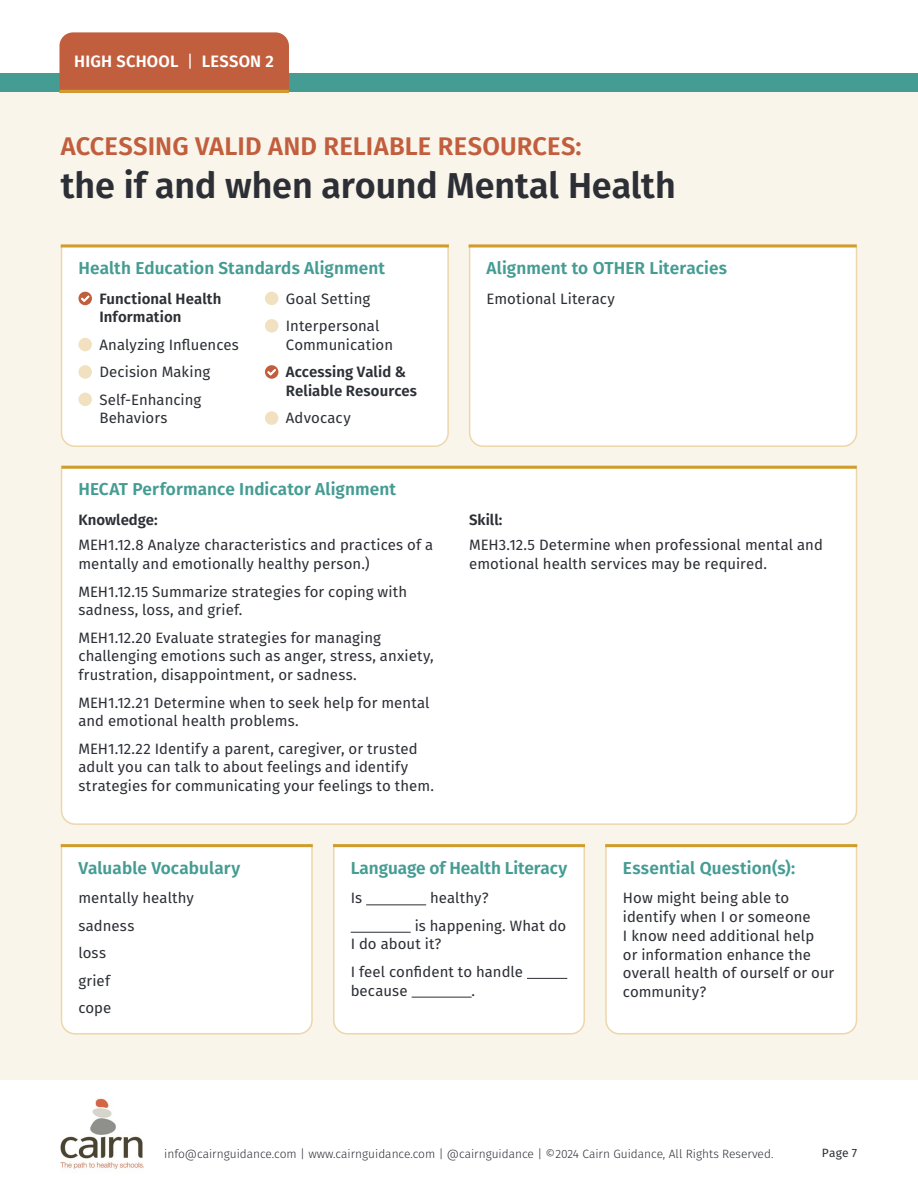
<style>
.page{position:relative;width:918px;height:1188px;background:#fff}
.page>*{position:absolute;margin:0;border:0;box-sizing:border-box;transform-origin:0 0}
.t1{font:600 36px "Fira Sans";letter-spacing:-.005em;color:#2c2f35}
.t2{font:600 25.5px "Fira Sans";letter-spacing:.005em;color:#c15e3e}
.t3{font:600 17.25px "Fira Sans";letter-spacing:.005em;color:#459c93}
.t4{font:600 16.5px "Fira Sans";letter-spacing:.01em;color:#fff}
.t5{font:15px/18.8px "Fira Sans";letter-spacing:.005em;color:#2c2f35}
.t6{font:600 15px/18.8px "Fira Sans";letter-spacing:.005em;color:#2c2f35}
.t7{font:300 12px "Fira Sans";color:#2c2f35}
.t8{font:12px "Fira Sans";color:#2c2f35}
.s1{font-weight:400}
</style>
<div class="page">
<div style="left:0;top:73px;width:918px;height:20px;background:#459c93"></div>
<div style="left:0;top:93px;width:918px;height:987px;background:#faf5ea"></div>
<div style="left:59px;top:32px;width:230px;height:58px;background:#c15e3e"></div>
<hr style="left:59px;top:90px;width:230px;height:3px;background:#d09c2c">
<img style="left:61px;top:1098px;width:82px;height:71px">
<div style="left:60px;top:244px;width:389px;height:203px;background:#fff"></div>
<div style="left:468px;top:244px;width:390px;height:203px;background:#fff"></div>
<div style="left:333px;top:847px;width:252px;height:188px;background:#fff"></div>
<div style="left:60px;top:844px;width:253px;height:191px;background:#fff"></div>
<div style="left:605px;top:844px;width:253px;height:191px;background:#fff"></div>
<div style="left:60px;top:465px;width:798px;height:360px;background:#fff"></div>
<svg style="left:61px;top:244px;width:388px;height:4px;background:#d9b159"></svg>
<svg style="left:469px;top:244px;width:388px;height:4px;background:#d9b159"></svg>
<hr style="left:62px;top:466px;width:795px;height:3px;background:#d09c2c">
<hr style="left:61px;top:844px;width:252px;height:3px;background:#d09c2c">
<hr style="left:333px;top:844px;width:252px;height:3px;background:#d09c2c">
<hr style="left:605px;top:844px;width:252px;height:3px;background:#d09c2c">
<p class="t4" style="left:74px;top:48px;width:201px">HIGH SCHOOL <span class="s1">|</span> LESSON 2</p>
<h2 class="t2" style="left:61px;top:125px;width:522px">ACCESSING VALID AND RELIABLE RESOURCES:</h2>
<h1 class="t1" style="left:61px;top:156px;width:616px">the if and when around Mental Health</h1>
<p class="t3" style="left:78px;top:254px;width:308px">Health Education Standards Alignment</p>
<p class="t6" style="left:99px;top:288px;width:123px">Functional Health<br>Information</p>
<p class="t5" style="left:99px;top:330px;width:141px;line-height:27.5px">Analyzing Influences<br>Decision Making<br>Self-Enhancing</p>
<p class="t5" style="left:99px;top:408px;width:70px">Behaviors</p>
<p class="t5" style="left:286px;top:284px;width:95px;line-height:27.5px">Goal Setting<br>Interpersonal</p>
<p class="t5" style="left:286px;top:335px;width:109px">Communication</p>
<p class="t6" style="left:286px;top:362px;width:133px">Accessing Valid &amp;<br>Reliable Resources</p>
<p class="t5" style="left:286px;top:408px;width:66px">Advocacy</p>
<p class="t3" style="left:78px;top:475px;width:319px">HECAT Performance Indicator Alignment</p>
<p class="t6" style="left:78px;top:509px;width:81px">Knowledge:</p>
<p class="t5" style="left:78px;top:535px;width:356px">MEH1.12.8 Analyze characteristics and practices of a mentally and emotionally healthy person.)</p>
<p class="t5" style="left:78px;top:582px;width:330px">MEH1.12.15 Summarize strategies for coping with sadness, loss, and grief.</p>
<p class="t5" style="left:78px;top:628px;width:357px">MEH1.12.20 Evaluate strategies for managing challenging emotions such as anger, stress, anxiety, frustration, disappointment, or sadness.</p>
<p class="t5" style="left:78px;top:693px;width:353px">MEH1.12.21 Determine when to seek help for mental and emotional health problems.</p>
<p class="t5" style="left:78px;top:739px;width:357px">MEH1.12.22 Identify a parent, caregiver, or trusted adult you can talk to about feelings and identify strategies for communicating your feelings to them.</p>
<p class="t3" style="left:487px;top:254px;width:242px">Alignment to OTHER Literacies</p>
<p class="t5" style="left:487px;top:289px;width:130px">Emotional Literacy</p>
<p class="t6" style="left:469px;top:509px;width:35px">Skill:</p>
<p class="t5" style="left:469px;top:535px;width:355px">MEH3.12.5 Determine when professional mental and emotional health services may be required.</p>
<p class="t3" style="left:78px;top:854px;width:163px">Valuable Vocabulary</p>
<p class="t5" style="left:78px;top:884px;width:117px;line-height:27.5px">mentally healthy sadness<br>loss<br>grief<br>cope</p>
<p class="t3" style="left:351px;top:854px;width:218px">Language of Health Literacy</p>
<p class="t5" style="left:351px;top:888px;width:13px">Is</p>
<p class="t5" style="left:415px;top:884px;width:153px;line-height:27.5px;text-indent:15px">healthy?<br>is happening. What do</p>
<p class="t5" style="left:351px;top:930px;width:174px;line-height:27.5px">I do about it?<br>I feel confident to handle</p>
<p class="t5" style="left:351px;top:981px;width:58px">because</p>
<p class="t5" style="left:472px;top:981px;width:5px">.</p>
<p class="t3" style="left:623px;top:854px;width:174px">Essential Question(s):</p>
<p class="t5" style="left:623px;top:888px;width:213px">How might being able to identify when I or someone<br>I know need additional help<br>or information enhance the overall health of ourself or our community?</p>
<p class="t7" style="left:164px;top:1145px;width:611px">info@cairnguidance.com | www.cairnguidance.com | @cairnguidance | ©2024 Cairn Guidance, All Rights Reserved.</p>
<p class="t8" style="left:822px;top:1144px;width:37px">Page 7</p>
</div>
